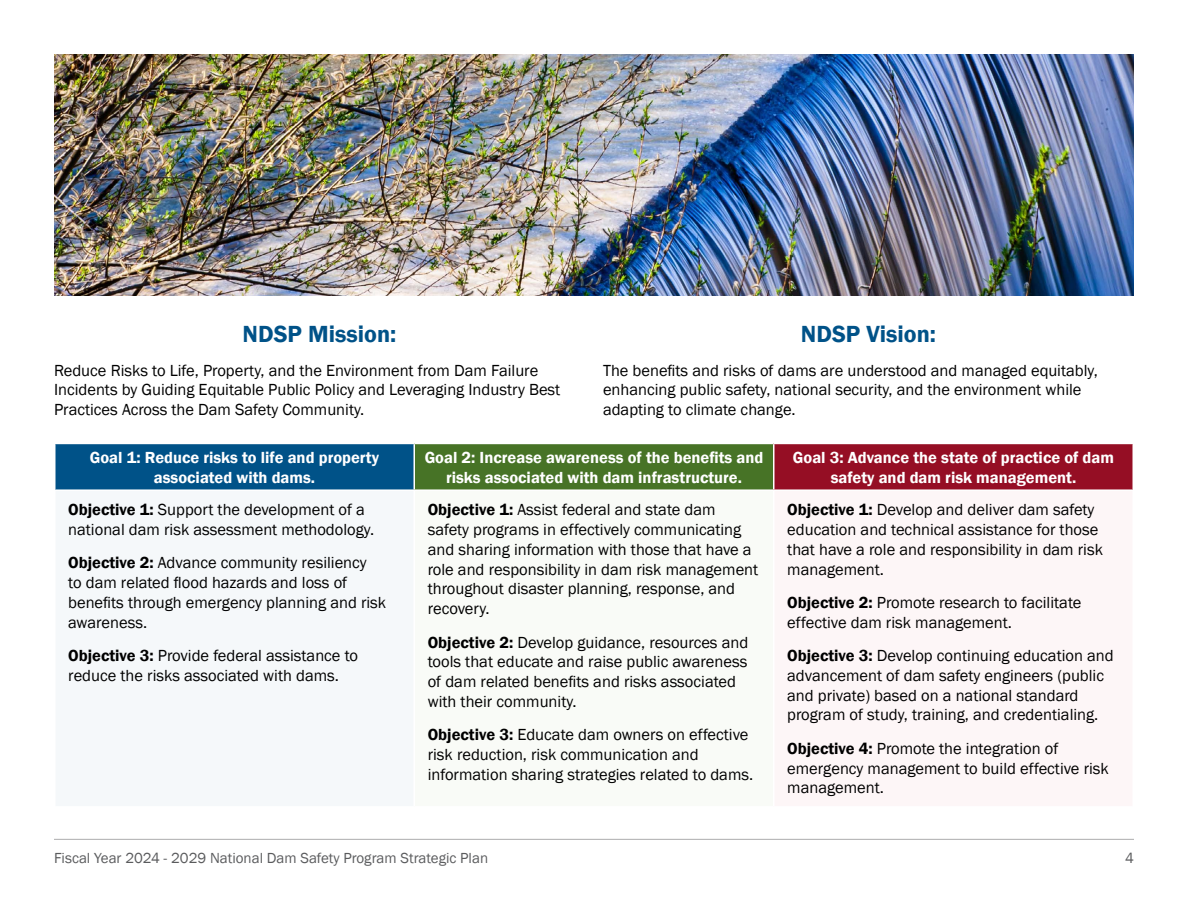
<style>
.page{position:relative;width:1188px;height:918px;background:#fff}
.page>*{position:absolute;margin:0;border:0;box-sizing:border-box;transform-origin:0 0}
.Body{font:600 24px "Franklin Gothic";color:#005288}
.Body-2{font:16.5px/19.8px "Franklin Gothic";color:#000}
.Chart_Header{font:600 16.5px/19.8px "Franklin Gothic";color:#fff;text-align:center}
.t1{font:15px "Franklin Gothic";color:#5a5b5d}
.s1{font-weight:600}
</style>
<div class="page">
<hr style="left:54px;top:839px;width:1080px;height:1px;background:#acadae">
<div style="left:55px;top:443px;width:359px;height:47px;background:#005288"></div>
<div style="left:414px;top:443px;width:360px;height:47px;background:#477326"></div>
<div style="left:774px;top:443px;width:359px;height:47px;background:#950e24"></div>
<div style="left:55px;top:490px;width:359px;height:317px;background:#f5f8fa"></div>
<div style="left:414px;top:490px;width:360px;height:317px;background:#f9fbf7"></div>
<div style="left:774px;top:490px;width:359px;height:317px;background:#fdf6f7"></div>
<hr style="left:54px;top:491px;width:2px;height:315px;background:#fff">
<hr style="left:414px;top:491px;width:1px;height:315px;background:#fff">
<hr style="left:773px;top:491px;width:2px;height:315px;background:#fff">
<hr style="left:1132px;top:491px;width:2px;height:315px;background:#fff">
<hr style="left:54px;top:806px;width:360px;height:2px;background:#fff">
<hr style="left:414px;top:806px;width:360px;height:2px;background:#fff">
<hr style="left:774px;top:806px;width:360px;height:2px;background:#fff">
<hr style="left:54px;top:443px;width:360px;height:1px;background:#fff">
<hr style="left:54px;top:444px;width:2px;height:45px;background:#fff">
<hr style="left:414px;top:443px;width:360px;height:1px;background:#fff">
<hr style="left:414px;top:444px;width:1px;height:45px;background:#fff">
<hr style="left:774px;top:443px;width:360px;height:1px;background:#fff">
<hr style="left:773px;top:444px;width:2px;height:45px;background:#fff">
<hr style="left:1132px;top:444px;width:2px;height:45px;background:#fff">
<hr style="left:54px;top:489px;width:360px;height:2px;background:#fff">
<hr style="left:414px;top:489px;width:360px;height:2px;background:#fff">
<hr style="left:774px;top:489px;width:360px;height:2px;background:#fff">
<img style="left:54px;top:54px;width:1080px;height:242px">
<p class="Body" style="left:243px;top:320px;width:155px">NDSP Mission:</p>
<p class="Body-2" style="left:54px;top:361px;width:508px">Reduce Risks to Life, Property, and the Environment from Dam Failure<br>Incidents by Guiding Equitable Public Policy and Leveraging Industry Best<br>Practices Across the Dam Safety Community.</p>
<p class="Body" style="left:801px;top:320px;width:137px">NDSP Vision:</p>
<p class="Body-2" style="left:603px;top:361px;width:496px">The benefits and risks of dams are understood and managed equitably, enhancing public safety, national security, and the environment while adapting to climate change.</p>
<p class="Chart_Header" style="left:90px;top:448px;width:291px">Goal 1: Reduce risks to life and property associated with dams.</p>
<p class="Chart_Header" style="left:425px;top:448px;width:340px">Goal 2: Increase awareness of the benefits and risks associated with dam infrastructure.</p>
<p class="Chart_Header" style="left:793px;top:448px;width:323px">Goal 3: Advance the state of practice of dam safety and dam risk management.</p>
<p class="Body-2" style="left:68px;top:500px;width:307px"><span class="s1">Objective 1:</span> Support the development of a national dam risk assessment methodology.</p>
<p class="Body-2" style="left:68px;top:553px;width:319px"><span class="s1">Objective 2:</span> Advance community resiliency<br>to dam related flood hazards and loss of benefits through emergency planning and risk awareness.</p>
<p class="Body-2" style="left:68px;top:646px;width:291px"><span class="s1">Objective 3:</span> Provide federal assistance to reduce the risks associated with dams.</p>
<p class="Body-2" style="left:428px;top:500px;width:332px"><span class="s1">Objective 1:</span> Assist federal and state dam safety programs in effectively communicating and sharing information with those that have a role and responsibility in dam risk management throughout disaster planning, response, and recovery.</p>
<p class="Body-2" style="left:428px;top:633px;width:322px"><span class="s1">Objective 2:</span> Develop guidance, resources and tools that educate and raise public awareness of dam related benefits and risks associated with their community.</p>
<p class="Body-2" style="left:428px;top:725px;width:327px"><span class="s1">Objective 3:</span> Educate dam owners on effective risk reduction, risk communication and information sharing strategies related to dams.</p>
<p class="Body-2" style="left:787px;top:500px;width:317px"><span class="s1">Objective 1:</span> Develop and deliver dam safety education and technical assistance for those that have a role and responsibility in dam risk management.</p>
<p class="Body-2" style="left:787px;top:593px;width:296px"><span class="s1">Objective 2:</span> Promote research to facilitate effective dam risk management.</p>
<p class="Body-2" style="left:787px;top:646px;width:328px"><span class="s1">Objective 3:</span> Develop continuing education and advancement of dam safety engineers (public and private) based on a national standard program of study, training, and credentialing.</p>
<p class="Body-2" style="left:787px;top:739px;width:323px"><span class="s1">Objective 4:</span> Promote the integration of emergency management to build effective risk management.</p>
<p class="t1" style="left:54px;top:848px;width:436px">Fiscal Year 2024 - 2029 National Dam Safety Program Strategic Plan</p>
<p class="t1" style="left:1125px;top:848px;width:10px">4</p>
</div>
